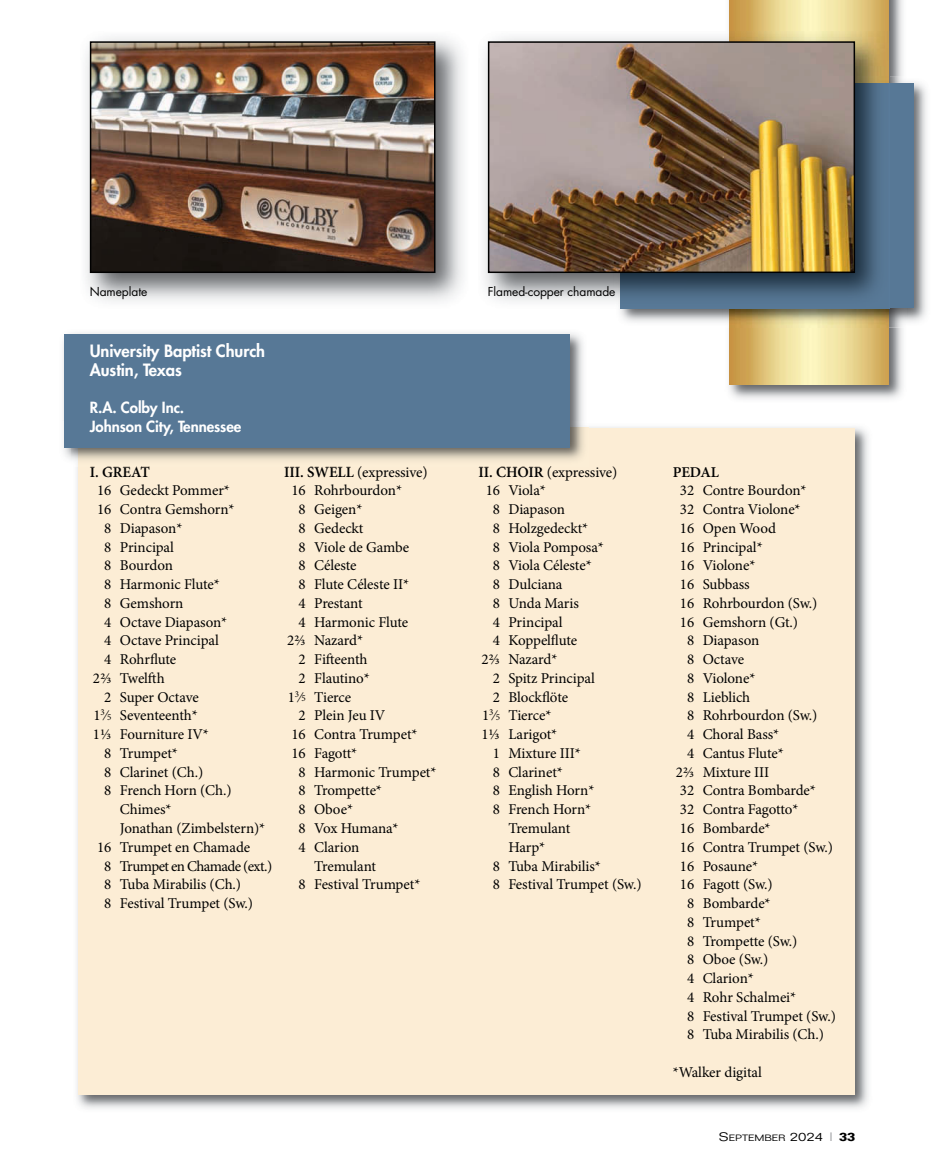
<style>
.page{position:relative;width:941px;height:1175px;background:#fff}
.page>*{position:absolute;margin:0;border:0;box-sizing:border-box;transform-origin:0 0}
.t1{font:800 16.5px "Futura";letter-spacing:-.005em;color:#fff}
.t2{font:15px "Minion Pro";letter-spacing:-.005em;color:#000}
.t3{font:800 15px "Futura";letter-spacing:-.005em;color:#fff}
.t4{font:15px "Minion Pro";letter-spacing:-.035em;color:#000}
.t5{font:600 15px "Minion Pro";letter-spacing:-.005em;color:#000}
.t6{font:12px "Futura";letter-spacing:-.005em;color:#000}
.t7{font:300 9px "Folio";color:#000;scale:1.25 1}
.s1{font-size:9px}
.s2{font-weight:600}
.s3{font-size:12px}
.s4{font-size:12px;color:#939598}
.s5{font-weight:700;font-size:12px}
</style>
<div class="page">
<img style="left:729px;top:0;width:174px;height:399px">
<img style="left:730px;top:0;width:158px;height:385px">
<img style="left:888px;top:77px;width:39px;height:250px">
<img style="left:620px;top:308px;width:268px;height:19px">
<div style="left:621px;top:83px;width:293px;height:225px;background:#577896"></div>
<img style="left:77px;top:427px;width:792px;height:682px">
<div style="left:79px;top:428px;width:776px;height:666px;background:#fcedd5"></div>
<img style="left:483px;top:32px;width:407px;height:45px">
<img style="left:483px;top:77px;width:131px;height:225px">
<img style="left:614px;top:83px;width:263px;height:225px">
<svg style="left:888px;top:77px;width:2px;height:6px"></svg>
<img style="left:855px;top:77px;width:33px;height:6px">
<img style="left:491px;top:44px;width:361px;height:226px">
<div style="left:488px;top:41px;width:367px;height:232px;border:2px solid #000"></div>
<img style="left:85px;top:37px;width:378px;height:265px">
<img style="left:93px;top:44px;width:339px;height:226px">
<div style="left:90px;top:41px;width:345px;height:232px;border:2px solid #000"></div>
<img style="left:63px;top:333px;width:526px;height:134px">
<img style="left:90px;top:466px;width:59px;height:1px">
<img style="left:285px;top:466px;width:69px;height:1px">
<img style="left:358px;top:466px;width:64px;height:1px">
<img style="left:479px;top:466px;width:65px;height:1px">
<img style="left:548px;top:466px;width:41px;height:1px">
<div style="left:64px;top:334px;width:505px;height:113px;background:#577896"></div>
<p class="t6" style="left:90px;top:286px;width:59px">Nameplate</p>
<p class="t6" style="left:488px;top:286px;width:129px">Flamed-copper chamade</p>
<p class="t1" style="left:90px;top:343px;width:177px">University Baptist Church</p>
<p class="t1" style="left:90px;top:362px;width:94px">Austin, Texas</p>
<p class="t3" style="left:90px;top:400px;width:96px">R.A. Colby Inc.</p>
<p class="t3" style="left:90px;top:419px;width:153px">Johnson City, Tennessee</p>
<p class="t5" style="left:90px;top:466px;width:62px">I. GREAT</p>
<p class="t2" style="left:97px;top:484px;width:134px">16 Gedeckt Pommer*</p>
<p class="t2" style="left:97px;top:503px;width:139px">16 Contra Gemshorn*</p>
<p class="t2" style="left:104px;top:522px;width:80px">8 Diapason*</p>
<p class="t2" style="left:104px;top:541px;width:71px">8 Principal</p>
<p class="t2" style="left:104px;top:559px;width:70px">8 Bourdon</p>
<p class="t2" style="left:104px;top:578px;width:117px">8 Harmonic Flute*</p>
<p class="t2" style="left:104px;top:597px;width:81px">8 Gemshorn</p>
<p class="t2" style="left:104px;top:616px;width:125px">4 Octave Diapason*</p>
<p class="t2" style="left:104px;top:634px;width:116px">4 Octave Principal</p>
<p class="t2" style="left:104px;top:653px;width:74px">4 Rohrflute</p>
<p class="t2" style="left:93px;top:672px;width:73px">2⅔ Twelfth</p>
<p class="t2" style="left:104px;top:691px;width:96px">2 Super Octave</p>
<p class="t2" style="left:93px;top:709px;width:106px">1<sup>3</sup>∕<span class="s1">5</span> Seventeenth*</p>
<p class="t2" style="left:93px;top:728px;width:118px">1⅓ Fourniture IV*</p>
<p class="t2" style="left:104px;top:747px;width:75px">8 Trumpet*</p>
<p class="t2" style="left:104px;top:766px;width:100px">8 Clarinet (Ch.)</p>
<p class="t2" style="left:104px;top:784px;width:129px">8 French Horn (Ch.)</p>
<p class="t2" style="left:120px;top:803px;width:53px">Chimes*</p>
<p class="t2" style="left:120px;top:822px;width:147px">Jonathan (Zimbelstern)*</p>
<p class="t2" style="left:97px;top:841px;width:155px">16 Trumpet en Chamade</p>
<p class="t4" style="left:104px;top:859px;width:169px">8 Trumpet en Chamade (ext.)</p>
<p class="t2" style="left:104px;top:878px;width:138px">8 Tuba Mirabilis (Ch.)</p>
<p class="t2" style="left:104px;top:897px;width:150px">8 Festival Trumpet (Sw.)</p>
<p class="t2" style="left:284px;top:466px;width:145px"><span class="s2">III. SWELL</span> (expressive)</p>
<p class="t2" style="left:291px;top:484px;width:112px">16 Rohrbourdon*</p>
<p class="t2" style="left:298px;top:503px;width:65px">8 Geigen*</p>
<p class="t2" style="left:298px;top:522px;width:66px">8 Gedeckt</p>
<p class="t2" style="left:298px;top:541px;width:112px">8 Viole de Gambe</p>
<p class="t2" style="left:298px;top:559px;width:60px">8 Céleste</p>
<p class="t2" style="left:298px;top:578px;width:112px">8 Flute Céleste II*</p>
<p class="t2" style="left:298px;top:597px;width:66px">4 Prestant</p>
<p class="t2" style="left:298px;top:616px;width:111px">4 Harmonic Flute</p>
<p class="t2" style="left:287px;top:634px;width:77px">2⅔ Nazard*</p>
<p class="t2" style="left:298px;top:653px;width:71px">2 Fifteenth</p>
<p class="t2" style="left:298px;top:672px;width:73px">2 Flautino*</p>
<p class="t2" style="left:288px;top:691px;width:65px">1<sup>3</sup>∕<span class="s1">5</span> Tierce</p>
<p class="t2" style="left:298px;top:709px;width:88px">2 Plein Jeu IV</p>
<p class="t2" style="left:291px;top:728px;width:128px">16 Contra Trumpet*</p>
<p class="t2" style="left:291px;top:747px;width:67px">16 Fagott*</p>
<p class="t2" style="left:298px;top:766px;width:140px">8 Harmonic Trumpet*</p>
<p class="t2" style="left:298px;top:784px;width:85px">8 Trompette*</p>
<p class="t2" style="left:298px;top:803px;width:56px">8 Oboe*</p>
<p class="t2" style="left:298px;top:822px;width:102px">8 Vox Humana*</p>
<p class="t2" style="left:298px;top:841px;width:62px">4 Clarion</p>
<p class="t2" style="left:314px;top:859px;width:63px">Tremulant</p>
<p class="t2" style="left:298px;top:878px;width:123px">8 Festival Trumpet*</p>
<p class="t2" style="left:478px;top:466px;width:141px"><span class="s2">II. CHOIR</span> (expressive)</p>
<p class="t2" style="left:486px;top:484px;width:62px">16 Viola*</p>
<p class="t2" style="left:493px;top:503px;width:74px">8 Diapason</p>
<p class="t2" style="left:493px;top:522px;width:97px">8 Holzgedeckt*</p>
<p class="t2" style="left:493px;top:541px;width:113px">8 Viola Pomposa*</p>
<p class="t2" style="left:493px;top:559px;width:100px">8 Viola Céleste*</p>
<p class="t2" style="left:493px;top:578px;width:71px">8 Dulciana</p>
<p class="t2" style="left:493px;top:597px;width:88px">8 Unda Maris</p>
<p class="t2" style="left:493px;top:616px;width:71px">4 Principal</p>
<p class="t2" style="left:493px;top:634px;width:86px">4 Koppelflute</p>
<p class="t2" style="left:481px;top:653px;width:77px">2⅔ Nazard*</p>
<p class="t2" style="left:493px;top:672px;width:103px">2 Spitz Principal</p>
<p class="t2" style="left:493px;top:691px;width:77px">2 Blockflöte</p>
<p class="t2" style="left:482px;top:709px;width:71px">1<sup>3</sup>∕<span class="s1">5</span> Tierce*</p>
<p class="t2" style="left:481px;top:728px;width:77px">1⅓ Larigot*</p>
<p class="t2" style="left:493px;top:747px;width:90px">1 Mixture III*</p>
<p class="t2" style="left:493px;top:766px;width:72px">8 Clarinet*</p>
<p class="t2" style="left:493px;top:784px;width:103px">8 English Horn*</p>
<p class="t2" style="left:493px;top:803px;width:100px">8 French Horn*</p>
<p class="t2" style="left:508px;top:822px;width:63px">Tremulant</p>
<p class="t2" style="left:508px;top:841px;width:38px">Harp*</p>
<p class="t2" style="left:493px;top:859px;width:110px">8 Tuba Mirabilis*</p>
<p class="t2" style="left:493px;top:878px;width:150px">8 Festival Trumpet (Sw.)</p>
<p class="t5" style="left:673px;top:466px;width:48px">PEDAL</p>
<p class="t2" style="left:680px;top:484px;width:128px">32 Contre Bourdon*</p>
<p class="t2" style="left:680px;top:503px;width:122px">32 Contra Violone*</p>
<p class="t2" style="left:680px;top:522px;width:98px">16 Open Wood</p>
<p class="t2" style="left:680px;top:541px;width:84px">16 Principal*</p>
<p class="t2" style="left:680px;top:559px;width:77px">16 Violone*</p>
<p class="t2" style="left:680px;top:578px;width:71px">16 Subbass</p>
<p class="t2" style="left:680px;top:597px;width:139px">16 Rohrbourdon (Sw.)</p>
<p class="t2" style="left:680px;top:616px;width:120px">16 Gemshorn (Gt.)</p>
<p class="t2" style="left:687px;top:634px;width:74px">8 Diapason</p>
<p class="t2" style="left:687px;top:653px;width:59px">8 Octave</p>
<p class="t2" style="left:687px;top:672px;width:70px">8 Violone*</p>
<p class="t2" style="left:687px;top:691px;width:65px">8 Lieblich</p>
<p class="t2" style="left:687px;top:709px;width:132px">8 Rohrbourdon (Sw.)</p>
<p class="t2" style="left:687px;top:728px;width:94px">4 Choral Bass*</p>
<p class="t2" style="left:687px;top:747px;width:98px">4 Cantus Flute*</p>
<p class="t2" style="left:676px;top:766px;width:95px">2⅔ Mixture III</p>
<p class="t2" style="left:680px;top:784px;width:137px">32 Contra Bombarde*</p>
<p class="t2" style="left:680px;top:803px;width:120px">32 Contra Fagotto*</p>
<p class="t2" style="left:680px;top:822px;width:92px">16 Bombarde*</p>
<p class="t2" style="left:680px;top:841px;width:154px">16 Contra Trumpet (Sw.)</p>
<p class="t2" style="left:680px;top:859px;width:80px">16 Posaune*</p>
<p class="t2" style="left:680px;top:878px;width:94px">16 Fagott (Sw.)</p>
<p class="t2" style="left:687px;top:897px;width:85px">8 Bombarde*</p>
<p class="t2" style="left:687px;top:916px;width:75px">8 Trumpet*</p>
<p class="t2" style="left:687px;top:934px;width:112px">8 Trompette (Sw.)</p>
<p class="t2" style="left:687px;top:953px;width:83px">8 Oboe (Sw.)</p>
<p class="t2" style="left:687px;top:972px;width:68px">4 Clarion*</p>
<p class="t2" style="left:687px;top:991px;width:111px">4 Rohr Schalmei*</p>
<p class="t2" style="left:687px;top:1009px;width:150px">8 Festival Trumpet (Sw.)</p>
<p class="t2" style="left:687px;top:1028px;width:138px">8 Tuba Mirabilis (Ch.)</p>
<p class="t2" style="left:673px;top:1066px;width:91px">*Walker digital</p>
<p class="t7" style="left:719px;top:1134px;width:110px"><span class="s3">S</span>EPTEMBER <span class="s3">2024</span> <span class="s4">I</span> <span class="s5">33</span></p>
</div>
